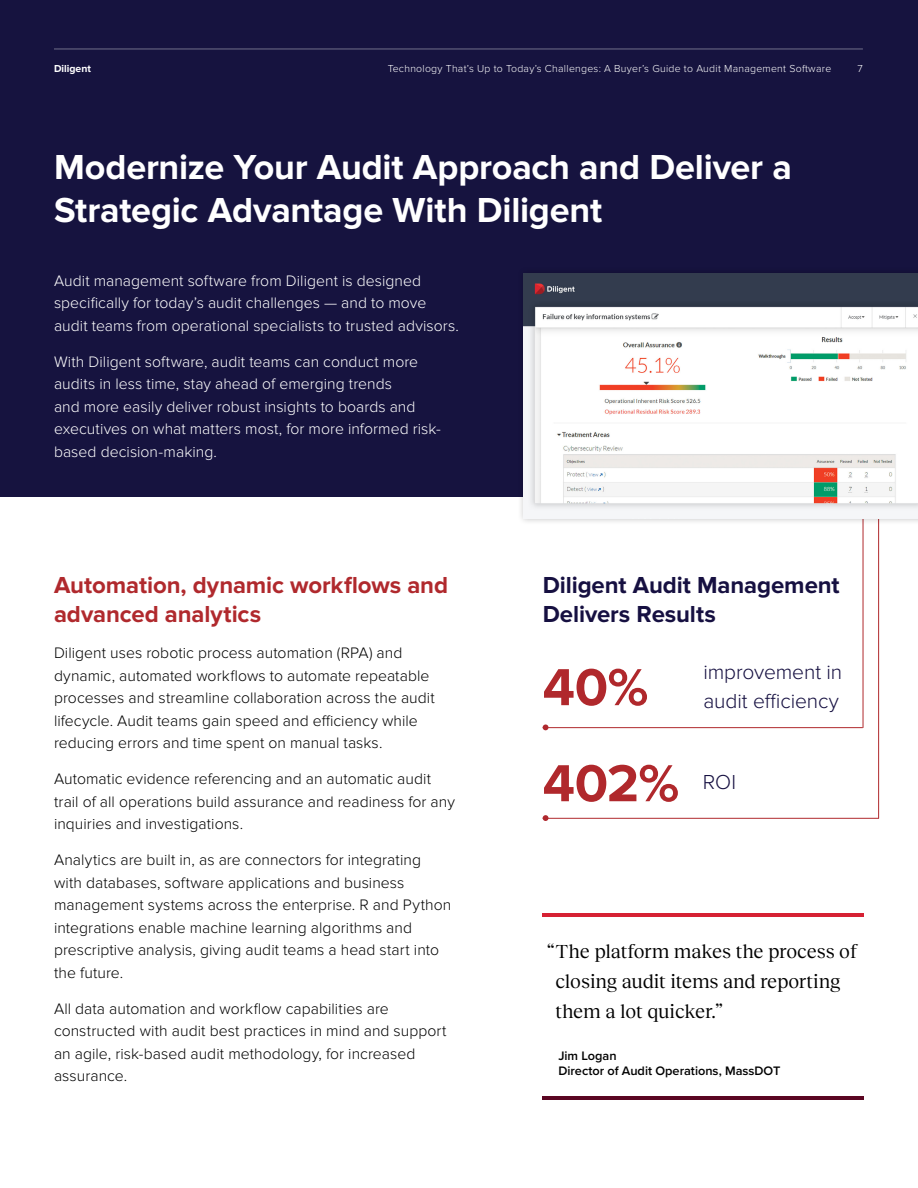
<style>
.page{position:relative;width:918px;height:1188px;background:#fff}
.page>*{position:absolute;margin:0;border:0;box-sizing:border-box;transform-origin:0 0}
.t1{font:700 54px/96px "Proxima Nova";color:#b0282c}
.t2{font:700 36px/43.2px "Proxima Nova";letter-spacing:-.005em;color:#fff}
.t3{font:700 24px/28.8px "Proxima Nova";letter-spacing:-.005em;color:#b0292d}
.t4{font:700 24px/28.8px "Proxima Nova";letter-spacing:-.005em;color:#161041}
.t5{font:300 21px/28.5px "Proxima Nova";letter-spacing:-.005em;color:#161041}
.t6{font:19.5px/30px "Opine";letter-spacing:-.005em;color:#000}
.t7{font:300 15.75px/22.5px "Proxima Nova";letter-spacing:.005em;color:#000}
.t8{font:300 15.75px/22.5px "Proxima Nova";letter-spacing:.005em;color:#fff}
.t9{font:600 12.75px/15.3px "Proxima Nova";color:#000}
.t10{font:300 10.5px "Proxima Nova";letter-spacing:.025em;color:#fff}
.t11{font:700 10.5px "Proxima Nova";color:#fff}
</style>
<div class="page">
<hr style="left:863px;top:475px;width:1px;height:253px;background:#b0292d">
<hr style="left:878px;top:475px;width:1px;height:344px;background:#b0292d">
<div style="left:0;top:0;width:918px;height:497px;background:#16133f"></div>
<hr style="left:54px;top:49px;width:809px;height:1px;background:#fff">
<div style="left:517px;top:267px;width:401px;height:258px;background:#000;opacity:.23"></div>
<img style="left:524px;top:273px;width:394px;height:245px">
<svg style="left:543px;top:725px;width:6px;height:5px"></svg>
<svg style="left:543px;top:815px;width:6px;height:6px"></svg>
<hr style="left:543px;top:727px;width:320px;height:1px;background:#b0292d">
<hr style="left:543px;top:818px;width:336px;height:1px;background:#b0292d">
<hr style="left:543px;top:913px;width:321px;height:4px;background:#d62133">
<hr style="left:543px;top:1097px;width:321px;height:3px;background:#5b0622">
<p class="t11" style="left:54px;top:62px;width:39px">Diligent</p>
<p class="t10" style="left:388px;top:62px;width:445px">Technology That’s Up to Today’s Challenges: A Buyer’s Guide to Audit Management Software</p>
<p class="t10" style="left:858px;top:62px;width:7px">7</p>
<h2 class="t2" style="left:54px;top:146px;width:740px">Modernize Your Audit Approach and Deliver a<br>Strategic Advantage With Diligent</h2>
<p class="t8" style="left:54px;top:269px;width:407px">Audit management software from Diligent is designed specifically for today’s audit challenges — and to move audit teams from operational specialists to trusted advisors.</p>
<p class="t8" style="left:54px;top:350px;width:388px">With Diligent software, audit teams can conduct more audits in less time, stay ahead of emerging trends<br>and more easily deliver robust insights to boards and executives on what matters most, for more informed risk&shy;based decision-making.</p>
<h3 class="t3" style="left:54px;top:572px;width:396px">Automation, dynamic workflows and advanced analytics</h3>
<p class="t7" style="left:54px;top:642px;width:382px">Diligent uses robotic process automation (RPA) and dynamic, automated workflows to automate repeatable processes and streamline collaboration across the audit lifecycle. Audit teams gain speed and efficiency while reducing errors and time spent on manual tasks.</p>
<p class="t7" style="left:54px;top:768px;width:402px">Automatic evidence referencing and an automatic audit trail of all operations build assurance and readiness for any inquiries and investigations.</p>
<p class="t7" style="left:54px;top:849px;width:399px">Analytics are built in, as are connectors for integrating with databases, software applications and business management systems across the enterprise. R and Python integrations enable machine learning algorithms and prescriptive analysis, giving audit teams a head start into the future.</p>
<p class="t7" style="left:54px;top:998px;width:394px">All data automation and workflow capabilities are constructed with audit best practices in mind and support an agile, risk-based audit methodology, for increased assurance.</p>
<h3 class="t4" style="left:543px;top:572px;width:299px">Diligent Audit Management<br>Delivers Results</h3>
<h1 class="t1" style="left:543px;top:640px;width:138px">40%<br>402%</h1>
<h3 class="t5" style="left:703px;top:658px;width:140px">improvement in audit efficiency</h3>
<h3 class="t5" style="left:703px;top:768px;width:35px">ROI</h3>
<p class="t6" style="left:555px;top:935px;width:303px;text-indent:-9px">“The platform makes the process of closing audit items and reporting them a lot quicker.”</p>
<p class="t9" style="left:558px;top:1048px;width:224px">Jim Logan<br>Director of Audit Operations, MassDOT</p>
</div>
